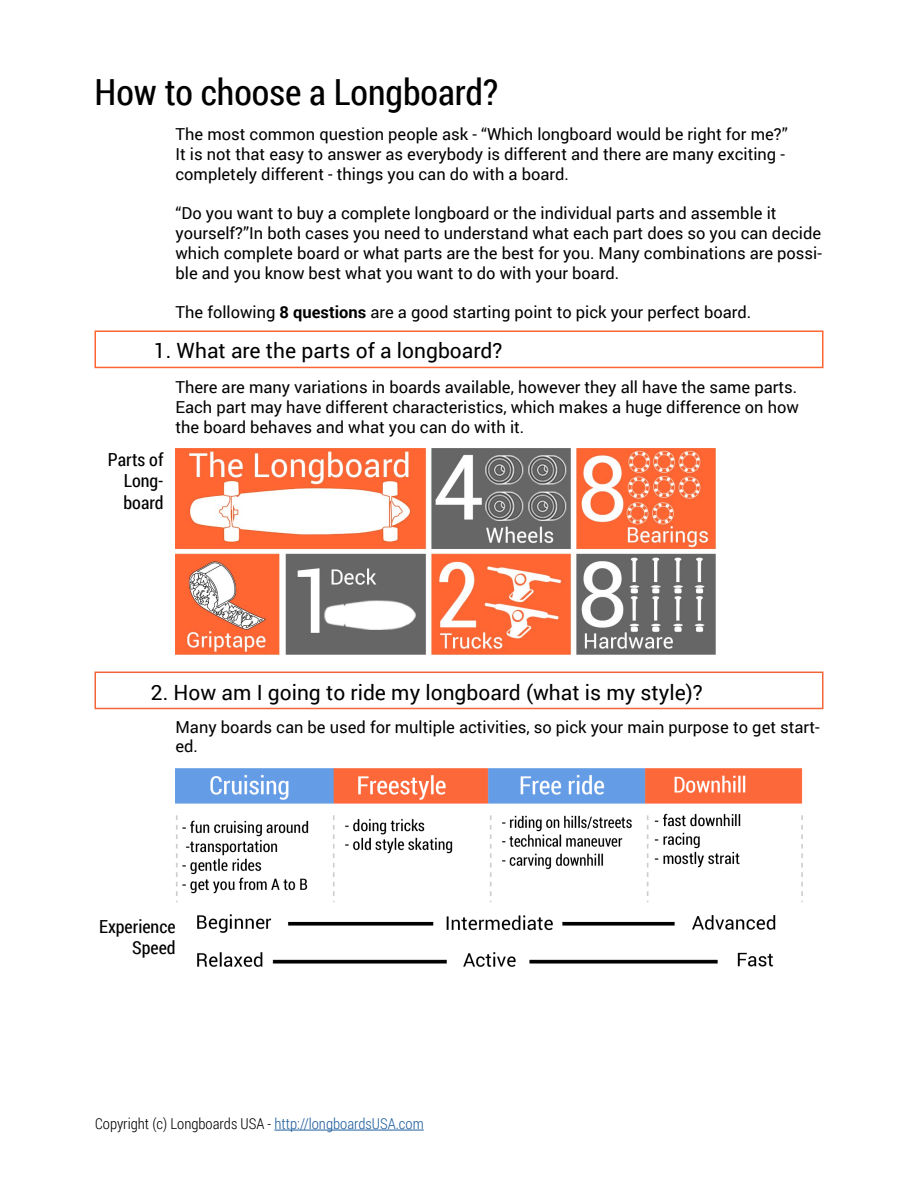
<style>
.page{position:relative;width:918px;height:1188px;background:#fff}
.page>*{position:absolute;margin:0;border:0;box-sizing:border-box;transform-origin:0 0}
.t1{font:36px "Roboto Condensed";color:#000}
.t2{font:21px "Roboto";color:#000}
.t3{font:18px/21.6px "Roboto Condensed";color:#000;text-align:justify}
.t4{font:16.5px/19.8px "Roboto";color:#000}
.t5{font:300 15px "Roboto Condensed";color:#000}
.s1{font-weight:700}
.s2{color:#215e9e}
</style>
<div class="page">
<div style="left:94px;top:330px;width:730px;height:38px;border:2px solid #fe6533"></div>
<img style="left:176px;top:448px;width:540px;height:206px">
<div style="left:94px;top:672px;width:730px;height:37px;border:2px solid #f26539"></div>
<hr style="left:274px;top:1130px;width:150px;height:1px;background:#215e9e">
<img style="left:176px;top:768px;width:626px;height:199px">
<h1 class="t1" style="left:94px;top:67px;width:405px">How to choose a Longboard?</h1>
<p class="t4" style="left:176px;top:124px;width:614px">The most common question people ask - “Which longboard would be right for me?”<br>It is not that easy to answer as everybody is different and there are many exciting - completely different - things you can do with a board.</p>
<p class="t4" style="left:176px;top:203px;width:648px">“Do you want to buy a complete longboard or the individual parts and assemble it yourself?”In both cases you need to understand what each part does so you can decide which complete board or what parts are the best for you. Many combinations are possi&shy;ble and you know best what you want to do with your board.</p>
<p class="t4" style="left:176px;top:302px;width:577px">The following <span class="s1">8 questions</span> are a good starting point to pick your perfect board.</p>
<p class="t2" style="left:154px;top:336px;width:350px">1. What are the parts of a longboard?</p>
<p class="t4" style="left:176px;top:377px;width:625px;text-align:justify">There are many variations in boards available, however they all have the same parts.<br>Each part may have different characteristics, which makes a huge difference on how the board behaves and what you can do with it.</p>
<p class="t3" style="left:124px;top:448px;width:42px;text-indent:-16px">Parts of Long&shy;board</p>
<p class="t2" style="left:151px;top:677px;width:553px">2. How am I going to ride my longboard (what is my style)?</p>
<p class="t4" style="left:176px;top:716px;width:646px">Many boards can be used for multiple activities, so pick your main purpose to get start&shy;ed.</p>
<p class="t3" style="left:99px;top:915px;width:78px;text-align:right">Experience<br>Speed</p>
<p class="t5" style="left:95px;top:1113px;width:330px">Copyright (c) Longboards USA - <span class="s2">http://longboardsUSA.com</span></p>
</div>
